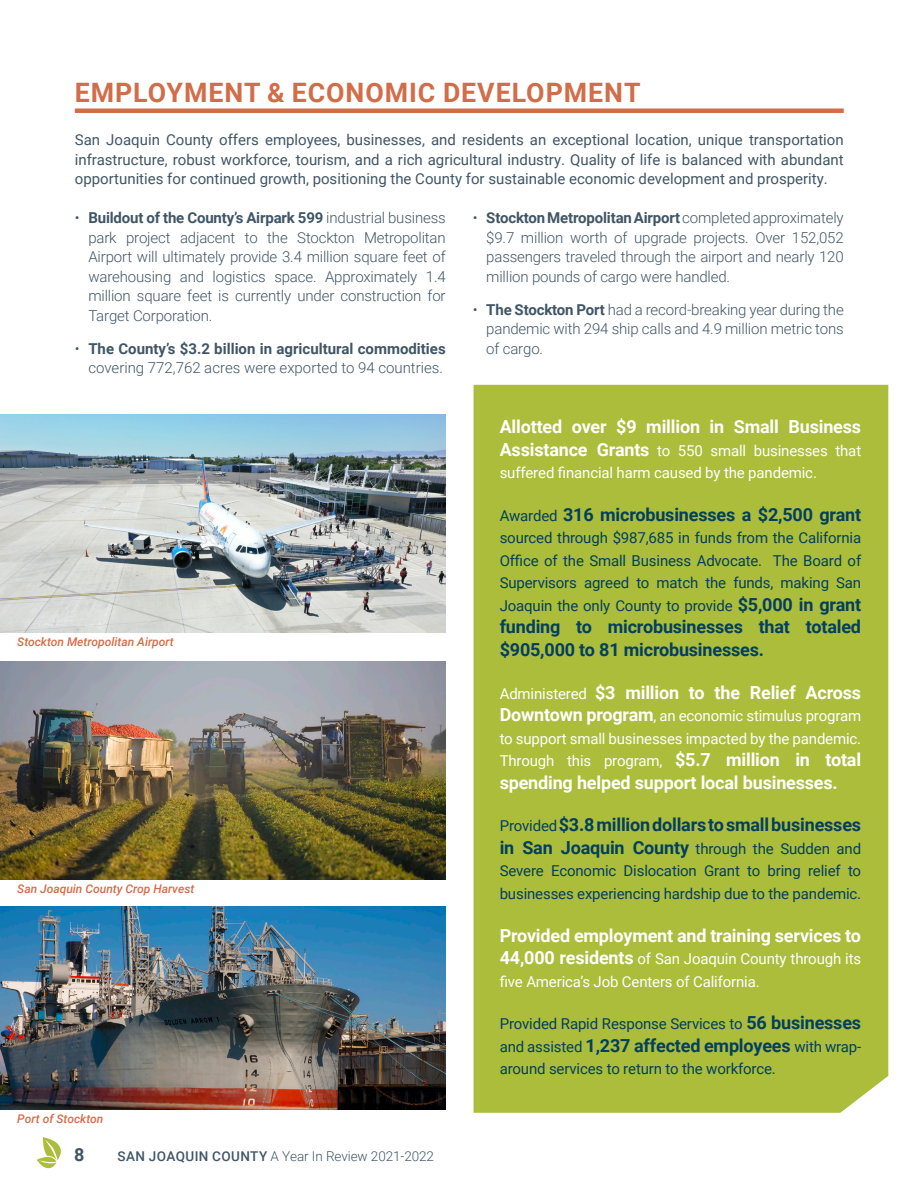
<style>
.page{position:relative;width:918px;height:1188px;background:#fff}
.page>*{position:absolute;margin:0;border:0;box-sizing:border-box;transform-origin:0 0}
.t1{font:700 26.7px "Roboto";letter-spacing:.035em;color:#d26d49}
.t2{font:700 18px/22.5px "Roboto";letter-spacing:-.01em;color:#033f60}
.t3{font:700 18px "Roboto";letter-spacing:-.01em;color:#fff}
.t4{font:700 18px "Roboto";color:#405566}
.t5{font:300 15px/19.5px "Roboto";letter-spacing:-.01em;color:#405566;text-align:justify}
.t6{font:15px/22.5px "Roboto";letter-spacing:-.01em;color:#033f60;text-align:justify}
.t7{font:15px/19.5px "Roboto";color:#405566;text-align:justify}
.t8{font:15px/22.5px "Roboto";letter-spacing:-.01em;color:#fff}
.t9{font:300 13.5px "Roboto";letter-spacing:-.005em;color:#405566}
.t10{font:italic 500 12px "Roboto";color:#d26d49}
.s1{font-weight:700}
.s2{font-weight:500}
.s3{font-weight:700;font-size:18px}
.s4{font-weight:400;font-size:15px}
</style>
<div class="page">
<svg style="left:37px;top:1137px;width:24px;height:31px"></svg>
<div style="left:75px;top:108px;width:769px;height:5px;background:#d26d49"></div>
<img style="left:0;top:415px;width:446px;height:217px">
<div style="left:474px;top:385px;width:414px;height:728px;background:#abbd3a"></div>
<img style="left:0;top:662px;width:446px;height:217px">
<img style="left:0;top:907px;width:446px;height:203px">
<p class="t1" style="left:75px;top:74px;width:567px">EMPLOYMENT &amp; ECONOMIC DEVELOPMENT</p>
<p class="t7" style="left:75px;top:130px;width:770px">San Joaquin County offers employees, businesses, and residents an exceptional location, unique transportation infrastructure, robust workforce, tourism, and a rich agricultural industry. Quality of life is balanced with abundant opportunities for continued growth, positioning the County for sustainable economic development and prosperity.</p>
<p class="t5" style="left:88px;top:207px;width:359px;text-indent:-14px">• <span class="s1">Buildout of the County’s Airpark 599</span> industrial business park project adjacent to the Stockton Metropolitan Airport will ultimately provide 3.4 million square feet of warehousing and logistics space. Approximately 1.4 million square feet is currently under construction for Target Corporation.</p>
<p class="t5" style="left:75px;top:338px;width:372px;text-align:right">• <span class="s1">The County’s $3.2 billion in agricultural commodities </span>covering 772,762 acres were exported to 94 countries.</p>
<p class="t10" style="left:17px;top:634px;width:158px">Stockton Metropolitan Airport</p>
<p class="t10" style="left:17px;top:880px;width:179px">San Joaquin County Crop Harvest</p>
<p class="t10" style="left:17px;top:1111px;width:88px">Port of Stockton</p>
<p class="t4" style="left:74px;top:1142px;width:12px">8</p>
<p class="t9" style="left:118px;top:1147px;width:318px"><span class="s2">SAN JOAQUIN COUNTY</span> A Year In Review 2021-2022</p>
<p class="t5" style="left:486px;top:207px;width:359px;text-indent:-14px">• <span class="s1">Stockton Metropolitan Airport</span> completed approximately $9.7 million worth of upgrade projects. Over 152,052 passengers traveled through the airport and nearly 120 million pounds of cargo were handled.</p>
<p class="t5" style="left:486px;top:299px;width:359px;text-indent:-14px">• <span class="s1">The Stockton Port</span> had a record-breaking year during the pandemic with 294 ship calls and 4.9 million metric tons of cargo.</p>
<p class="t3" style="left:500px;top:414px;width:363px">Allotted over $9 million in Small Business</p>
<p class="t8" style="left:500px;top:439px;width:363px"><span class="s3">Assistance Grants</span> to 550 small businesses that suffered financial harm caused by the pandemic.</p>
<p class="t2" style="left:500px;top:503px;width:363px"><span class="s4">Awarded</span> 316 microbusinesses a $2,500 grant</p>
<p class="t6" style="left:500px;top:526px;width:363px">sourced through $987,685 in funds from the California Office of the Small Business Advocate. The Board of Supervisors agreed to match the funds, making San Joaquin the only County to provide <span class="s3">$5,000 in grant</span></p>
<p class="t2" style="left:500px;top:615px;width:363px">funding to microbusinesses that totaled $905,000 to 81 microbusinesses.</p>
<p class="t3" style="left:500px;top:680px;width:363px"><span class="s4">Administered</span> $3 million to the Relief Across</p>
<p class="t8" style="left:500px;top:704px;width:363px;text-align:justify"><span class="s3">Downtown program</span>, an economic stimulus program to support small businesses impacted by the pandemic.<br>Through this program, <span class="s3">$5.7 million in total</span></p>
<p class="t3" style="left:500px;top:770px;width:340px">spending helped support local businesses.</p>
<p class="t2" style="left:500px;top:813px;width:363px"><span class="s4">Provided</span> $3.8 million dollars to small businesses</p>
<p class="t6" style="left:500px;top:837px;width:363px"><span class="s3">in San Joaquin County</span> through the Sudden and Severe Economic Dislocation Grant to bring relief to businesses experiencing hardship due to the pandemic.</p>
<p class="t3" style="left:500px;top:923px;width:363px">Provided employment and training services to</p>
<p class="t8" style="left:500px;top:947px;width:363px"><span class="s3">44,000 residents</span> of San Joaquin County through its five America’s Job Centers of California.</p>
<p class="t6" style="left:500px;top:1012px;width:363px">Provided Rapid Response Services to <span class="s3">56 businesses</span></p>
<p class="t2" style="left:500px;top:1034px;width:363px"><span class="s4">and assisted</span> 1,237 affected employees <span class="s4">with wrap-</span></p>
<p class="t6" style="left:500px;top:1057px;width:278px">around services to return to the workforce.</p>
</div>
